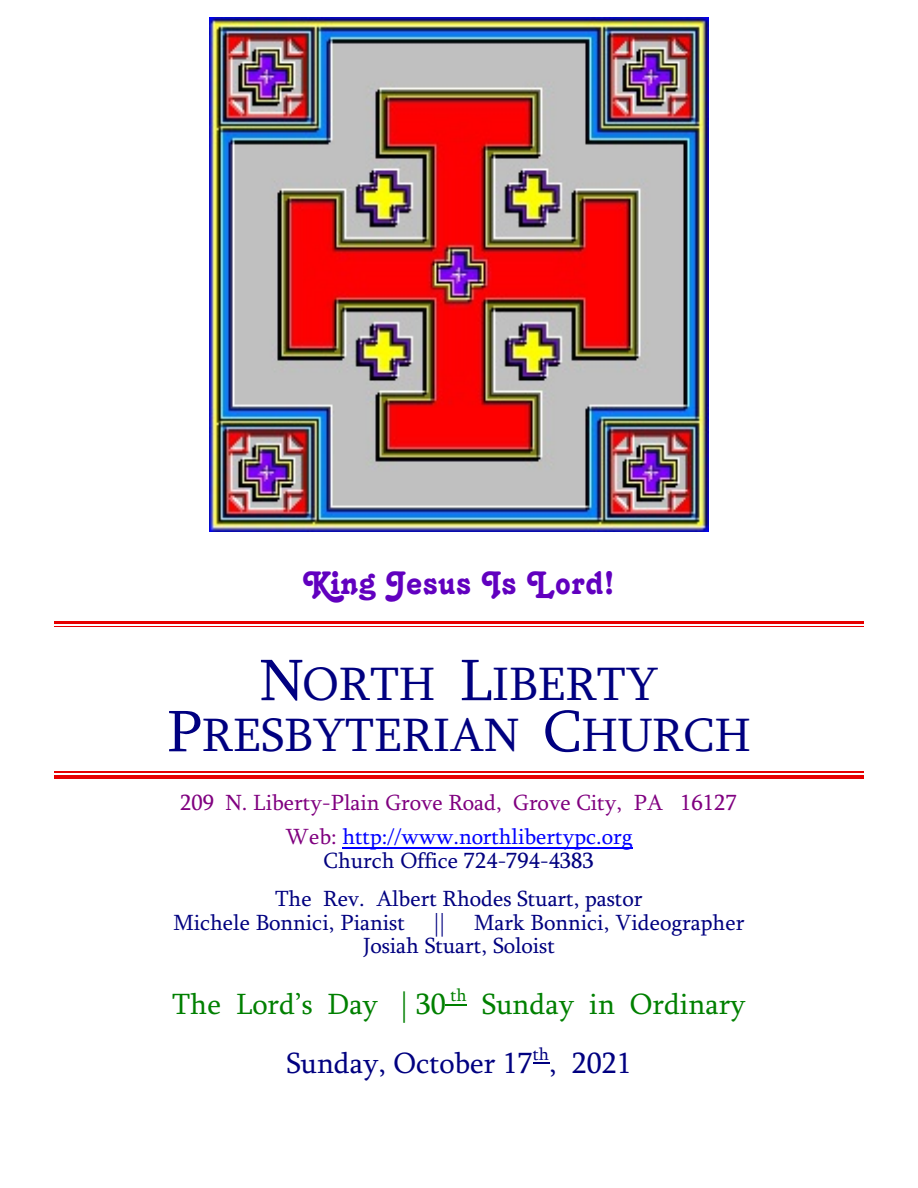
<style>
.page{position:relative;width:918px;height:1188px;background:#fff}
.page>*{position:absolute;margin:0;border:0;box-sizing:border-box;transform-origin:0 0}
.t1{font:48px/51.2px "Sylfaen";color:#000080;text-align:center}
.t2{font:italic 42px "Tango BT";letter-spacing:.005em;color:#6100bf}
.t3{font:italic 30px/58.3px "Sylfaen";color:#008000;text-align:center}
.t4{font:22.5px/38.4px "Sylfaen";color:#000080;text-align:center}
.t5{font:22.5px/34.2px "Sylfaen";color:#800080;text-align:center}
.s1{font-size:60px}
.s2{color:#00f}
.s3{font-style:italic}
.s4{font-style:normal;color:#000080}
</style>
<div class="page">
<img style="left:209px;top:18px;width:500px;height:514px">
<hr style="left:342px;top:847px;width:291px;height:1px;background:#00f">
<svg style="left:446px;top:1004px;width:21px;height:1px"></svg>
<svg style="left:533px;top:1063px;width:16px;height:1px"></svg>
<hr style="left:54px;top:621px;width:810px;height:3px;background:#e60000">
<hr style="left:54px;top:626px;width:810px;height:1px;background:#e60000">
<hr style="left:54px;top:771px;width:810px;height:1px;background:#e60000">
<hr style="left:54px;top:775px;width:810px;height:4px;background:#e60000">
<h2 class="t2" style="left:303px;top:562px;width:313px">King Jesus Is Lord!</h2>
<h1 class="t1" style="left:167px;top:664px;width:586px"><span class="s1">N</span>ORTH <span class="s1">L</span>IBERTY<br><span class="s1">P</span>RESBYTERIAN <span class="s1">C</span>HURCH</h1>
<p class="t5" style="left:180px;top:788px;width:558px">209 N. Liberty-Plain Grove Road, Grove City, PA 16127<br>Web: <span class="s2">http://www.northlibertypc.org</span></p>
<p class="t4" style="left:275px;top:843px;width:369px">Church Office 724-794-4383<br>The Rev. Albert Rhodes Stuart, <span class="s3">pastor</span></p>
<p class="t4" style="left:174px;top:905px;width:233px">Michele Bonnici, <span class="s3">Pianist</span></p>
<p class="t4" style="left:434px;top:905px;width:13px">||</p>
<p class="t4" style="left:363px;top:913px;width:383px;line-height:23.5px;text-align:left;text-indent:111px">Mark Bonnici, <span class="s3">Videographer<br></span>Josiah Stuart, <span class="s3">Soloist</span></p>
<h3 class="t3" style="left:172px;top:978px;width:575px">The Lord’s Day | 30 <sup>th</sup> Sunday in Ordinary<br><span class="s4">Sunday, October 17</span><sup>th</sup><span class="s4">, 2021</span></h3>
</div>
